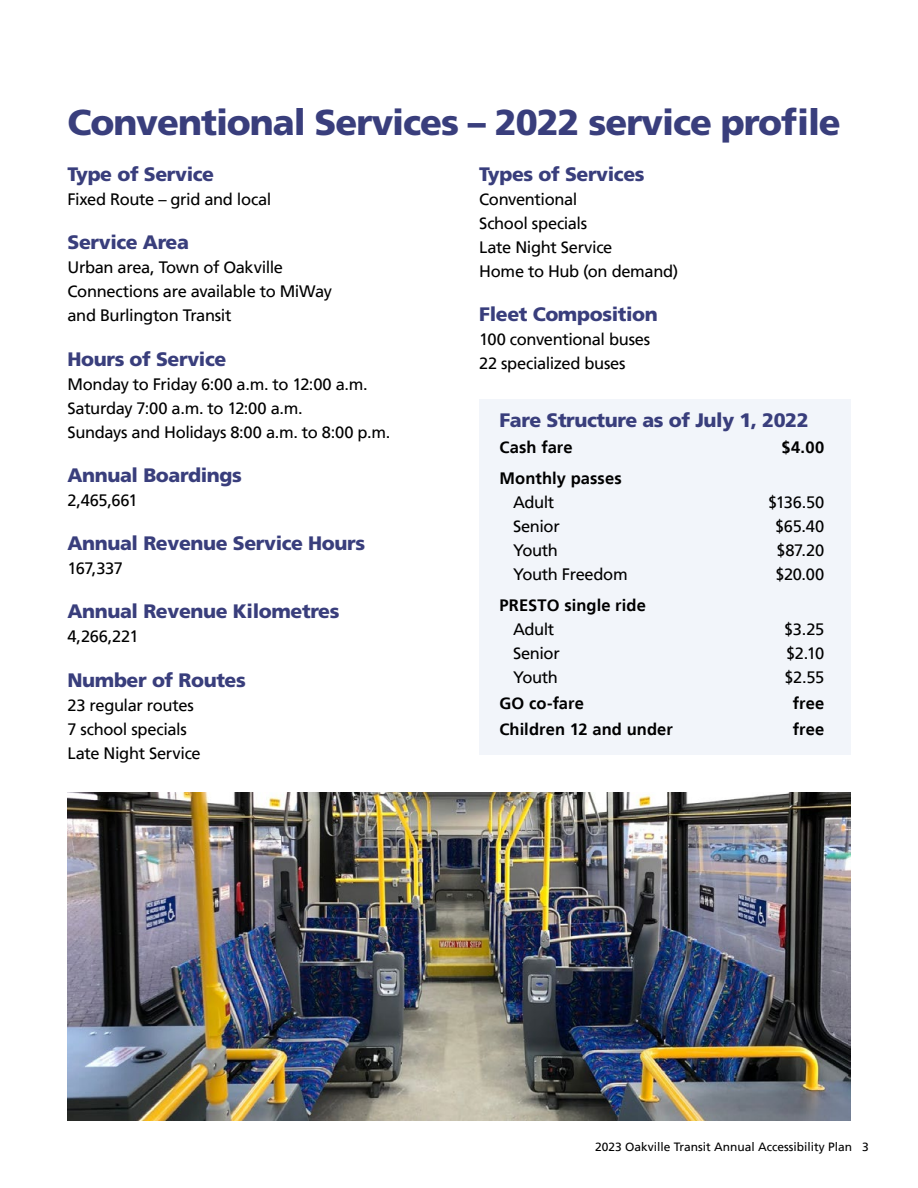
<style>
.page{position:relative;width:918px;height:1188px;background:#fff}
.page>*{position:absolute;margin:0;border:0;box-sizing:border-box;transform-origin:0 0}
.Header_Blue_-_H1{font:900 36px "Frutiger LT Std";letter-spacing:-.03em;color:#393e7c}
.Subhead_Blue_-_H2{font:900 19.5px "Frutiger LT Std";letter-spacing:-.02em;color:#393e7c}
.Body{font:16.5px/24px "Frutiger";letter-spacing:-.025em;color:#000}
.Body-2{font:700 16.5px "Frutiger";letter-spacing:.005em;color:#000}
.t1{font:12px "Frutiger";color:#000}
</style>
<div class="page">
<div style="left:479px;top:399px;width:371px;height:355px;background:#f2f5fa"></div>
<img style="left:68px;top:793px;width:782px;height:327px">
<h1 class="Header_Blue_-_H1" style="left:68px;top:101px;width:775px">Conventional Services – 2022 service profile</h1>
<p class="Subhead_Blue_-_H2" style="left:68px;top:163px;width:148px">Type of Service</p>
<p class="Body" style="left:68px;top:188px;width:205px">Fixed Route – grid and local</p>
<p class="Subhead_Blue_-_H2" style="left:68px;top:231px;width:123px">Service Area</p>
<p class="Body" style="left:68px;top:256px;width:266px">Urban area, Town of Oakville<br>Connections are available to MiWay and Burlington Transit</p>
<p class="Subhead_Blue_-_H2" style="left:68px;top:347px;width:160px">Hours of Service</p>
<p class="Body" style="left:68px;top:372px;width:324px">Monday to Friday 6:00 a.m. to 12:00 a.m.<br>Saturday 7:00 a.m. to 12:00 a.m.<br>Sundays and Holidays 8:00 a.m. to 8:00 p.m.</p>
<p class="Subhead_Blue_-_H2" style="left:68px;top:463px;width:176px">Annual Boardings</p>
<p class="Body" style="left:68px;top:488px;width:72px">2,465,661</p>
<p class="Subhead_Blue_-_H2" style="left:68px;top:532px;width:299px">Annual Revenue Service Hours</p>
<p class="Body" style="left:68px;top:557px;width:57px">167,337</p>
<p class="Subhead_Blue_-_H2" style="left:68px;top:600px;width:274px">Annual Revenue Kilometres</p>
<p class="Body" style="left:68px;top:625px;width:73px">4,266,221</p>
<p class="Subhead_Blue_-_H2" style="left:68px;top:668px;width:180px">Number of Routes</p>
<p class="Body" style="left:68px;top:693px;width:135px">23 regular routes<br>7 school specials<br>Late Night Service</p>
<p class="Subhead_Blue_-_H2" style="left:479px;top:163px;width:167px">Types of Services</p>
<p class="Body" style="left:479px;top:188px;width:201px">Conventional<br>School specials<br>Late Night Service<br>Home to Hub (on demand)</p>
<p class="Subhead_Blue_-_H2" style="left:479px;top:303px;width:180px">Fleet Composition</p>
<p class="Body" style="left:479px;top:328px;width:173px">100 conventional buses<br>22 specialized buses</p>
<p class="Subhead_Blue_-_H2" style="left:500px;top:409px;width:311px">Fare Structure as of July 1, 2022</p>
<p class="Body-2" style="left:500px;top:438px;width:75px">Cash fare</p>
<p class="Body-2" style="left:781px;top:438px;width:44px">$4.00</p>
<p class="Body-2" style="left:500px;top:469px;width:124px">Monthly passes</p>
<p class="Body" style="left:513px;top:491px;width:43px">Adult</p>
<p class="Body" style="left:768px;top:491px;width:58px">$136.50</p>
<p class="Body" style="left:513px;top:515px;width:48px">Senior</p>
<p class="Body" style="left:775px;top:515px;width:51px">$65.40</p>
<p class="Body" style="left:513px;top:539px;width:47px">Youth</p>
<p class="Body" style="left:777px;top:539px;width:49px">$87.20</p>
<p class="Body" style="left:513px;top:563px;width:116px">Youth Freedom</p>
<p class="Body" style="left:775px;top:563px;width:50px">$20.00</p>
<p class="Body-2" style="left:500px;top:596px;width:148px">PRESTO single ride</p>
<p class="Body" style="left:513px;top:617px;width:43px">Adult</p>
<p class="Body" style="left:784px;top:617px;width:41px">$3.25</p>
<p class="Body" style="left:513px;top:641px;width:48px">Senior</p>
<p class="Body" style="left:786px;top:641px;width:40px">$2.10</p>
<p class="Body" style="left:513px;top:665px;width:47px">Youth</p>
<p class="Body" style="left:785px;top:665px;width:41px">$2.55</p>
<p class="Body-2" style="left:500px;top:694px;width:86px">GO co-fare</p>
<p class="Body-2" style="left:793px;top:694px;width:33px">free</p>
<p class="Body-2" style="left:500px;top:720px;width:175px">Children 12 and under</p>
<p class="Body-2" style="left:793px;top:720px;width:33px">free</p>
<p class="t1" style="left:595px;top:1139px;width:275px">2023 Oakville Transit Annual Accessibility Plan 3</p>
</div>
